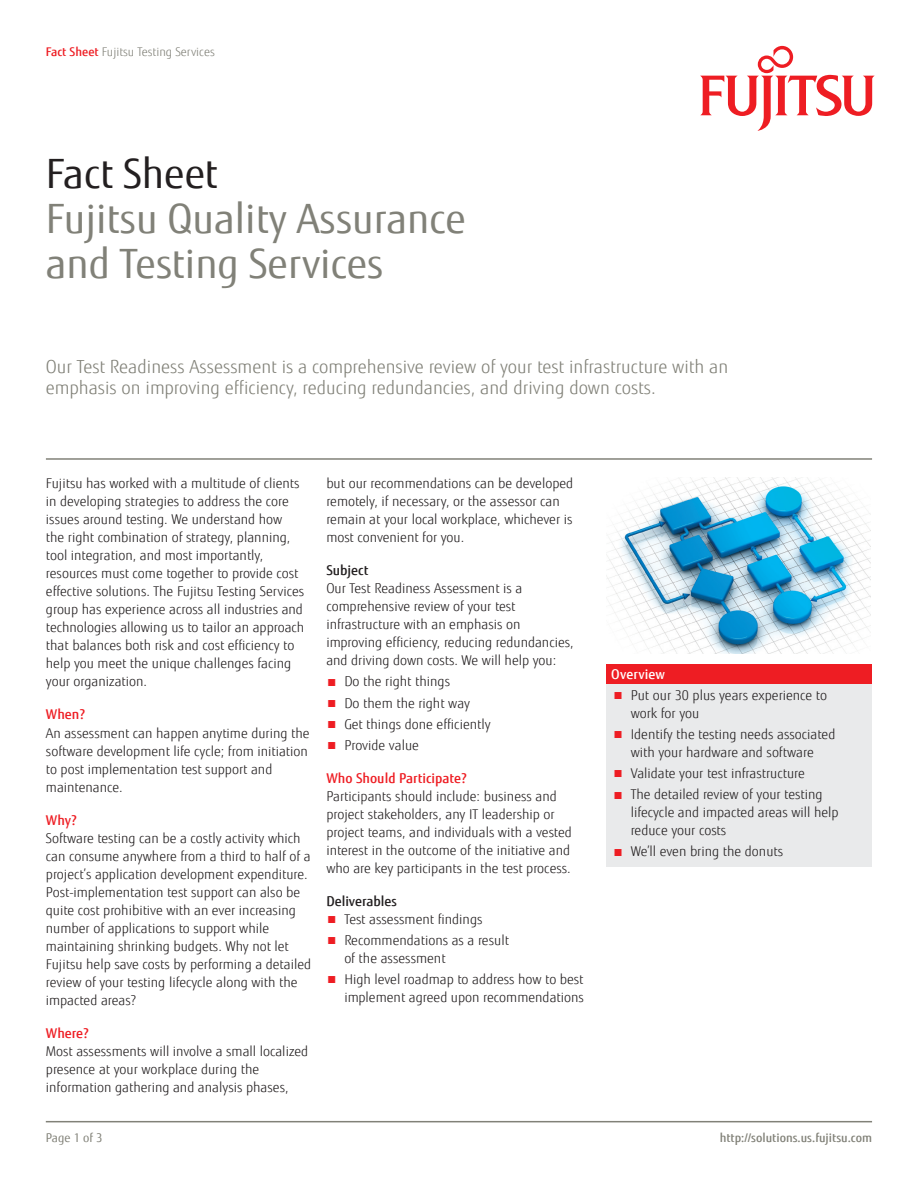
<style>
.page{position:relative;width:918px;height:1188px;background:#fff}
.page>*{position:absolute;margin:0;border:0;box-sizing:border-box;transform-origin:0 0}
.t1{font:40.5px/45px "Fujitsu Sans";color:#818178}
.t2{font:40.5px "Fujitsu Sans";color:#231f20}
.t3{font:300 18px/21px "Fujitsu Sans";color:#818178}
.t4{font:300 13.5px/18px "Fujitsu Sans";color:#231f20}
.t5{font:500 13.5px "Fujitsu Sans";color:#ee1d23}
.t6{font:500 13.5px "Fujitsu Sans";color:#231f20}
.t7{font:500 13.5px "Fujitsu Sans";letter-spacing:.005em;color:#fff}
.t8{font:300 12px "Fujitsu Sans";color:#818178}
.t9{font:500 12px "Fujitsu Sans";color:#818178}
.t10{font:12px "Fujitsu Sans";color:#818178}
.s1{font-weight:500;color:#ee1d23}
.s2{color:#ee1d23}
</style>
<div class="page">
<hr style="left:46px;top:1121px;width:826px;height:1px;background:#818178">
<hr style="left:46px;top:458px;width:826px;height:2px;background:#818178">
<svg style="left:700px;top:46px;width:175px;height:85px"></svg>
<img style="left:607px;top:477px;width:264px;height:177px">
<div style="left:607px;top:664px;width:265px;height:20px;background:#ee1d23"></div>
<div style="left:607px;top:684px;width:265px;height:183px;background:#e9eaeb"></div>
<p class="t8" style="left:46px;top:44px;width:170px"><span class="s1">Fact Sheet</span> Fujitsu Testing Services</p>
<h1 class="t2" style="left:46px;top:150px;width:173px">Fact Sheet</h1>
<h1 class="t1" style="left:46px;top:197px;width:422px">Fujitsu Quality Assurance and Testing Services</h1>
<h2 class="t3" style="left:46px;top:356px;width:684px">Our Test Readiness Assessment is a comprehensive review of your test infrastructure with an emphasis on improving efficiency, reducing redundancies, and driving down costs.</h2>
<p class="t4" style="left:46px;top:474px;width:260px">Fujitsu has worked with a multitude of clients in developing strategies to address the core issues around testing. We understand how<br>the right combination of strategy, planning, tool integration, and most importantly, resources must come together to provide cost effective solutions. The Fujitsu Testing Services group has experience across all industries and technologies allowing us to tailor an approach that balances both risk and cost efficiency to help you meet the unique challenges facing your organization.</p>
<p class="t5" style="left:46px;top:706px;width:41px">When?</p>
<p class="t4" style="left:46px;top:724px;width:265px">An assessment can happen anytime during the software development life cycle; from initiation to post implementation test support and maintenance.</p>
<p class="t5" style="left:46px;top:812px;width:32px">Why?</p>
<p class="t4" style="left:46px;top:829px;width:267px">Software testing can be a costly activity which can consume anywhere from a third to half of a project’s application development expenditure.<br>Post-implementation test support can also be quite cost prohibitive with an ever increasing number of applications to support while maintaining shrinking budgets. Why not let Fujitsu help save costs by performing a detailed review of your testing lifecycle along with the impacted areas?</p>
<p class="t5" style="left:46px;top:1025px;width:44px">Where?</p>
<p class="t4" style="left:46px;top:1043px;width:264px">Most assessments will involve a small localized presence at your workplace during the information gathering and analysis phases,</p>
<p class="t10" style="left:46px;top:1131px;width:58px">Page 1 of 3</p>
<p class="t4" style="left:326px;top:474px;width:248px">but our recommendations can be developed remotely, if necessary, or the assessor can remain at your local workplace, whichever is most convenient for you.</p>
<p class="t6" style="left:326px;top:562px;width:44px">Subject</p>
<p class="t4" style="left:326px;top:580px;width:249px">Our Test Readiness Assessment is a comprehensive review of your test infrastructure with an emphasis on improving efficiency, reducing redundancies, and driving down costs. We will help you:</p>
<p class="t4" style="left:326px;top:673px;width:125px"><span class="s2">■</span> Do the right things</p>
<p class="t4" style="left:326px;top:694px;width:145px"><span class="s2">■</span> Do them the right way</p>
<p class="t4" style="left:326px;top:715px;width:166px"><span class="s2">■</span> Get things done efficiently</p>
<p class="t4" style="left:326px;top:736px;width:94px"><span class="s2">■</span> Provide value</p>
<p class="t5" style="left:326px;top:770px;width:142px">Who Should Participate?</p>
<p class="t4" style="left:326px;top:787px;width:247px">Participants should include: business and project stakeholders, any IT leadership or project teams, and individuals with a vested interest in the outcome of the initiative and who are key participants in the test process.</p>
<p class="t6" style="left:326px;top:893px;width:72px">Deliverables</p>
<p class="t4" style="left:326px;top:910px;width:158px"><span class="s2">■</span> Test assessment findings</p>
<p class="t4" style="left:344px;top:931px;width:166px;text-indent:-18px"><span class="s2">■</span> Recommendations as a result of the assessment</p>
<p class="t4" style="left:326px;top:971px;width:259px;text-align:right"><span class="s2">■</span> High level roadmap to address how to best implement agreed upon recommendations</p>
<p class="t7" style="left:611px;top:666px;width:55px">Overview</p>
<p class="t4" style="left:631px;top:686px;width:198px;text-indent:-18px"><span class="s2">■</span> Put our 30 plus years experience to work for you</p>
<p class="t4" style="left:613px;top:726px;width:224px;text-align:center"><span class="s2">■</span> Identify the testing needs associated with your hardware and software</p>
<p class="t4" style="left:613px;top:765px;width:194px"><span class="s2">■</span> Validate your test infrastructure</p>
<p class="t4" style="left:631px;top:786px;width:209px;text-indent:-18px"><span class="s2">■</span> The detailed review of your testing lifecycle and impacted areas will help reduce your costs</p>
<p class="t4" style="left:613px;top:843px;width:172px"><span class="s2">■</span> We’ll even bring the donuts</p>
<p class="t9" style="left:720px;top:1131px;width:154px">http://solutions.us.fujitsu.com</p>
</div>
